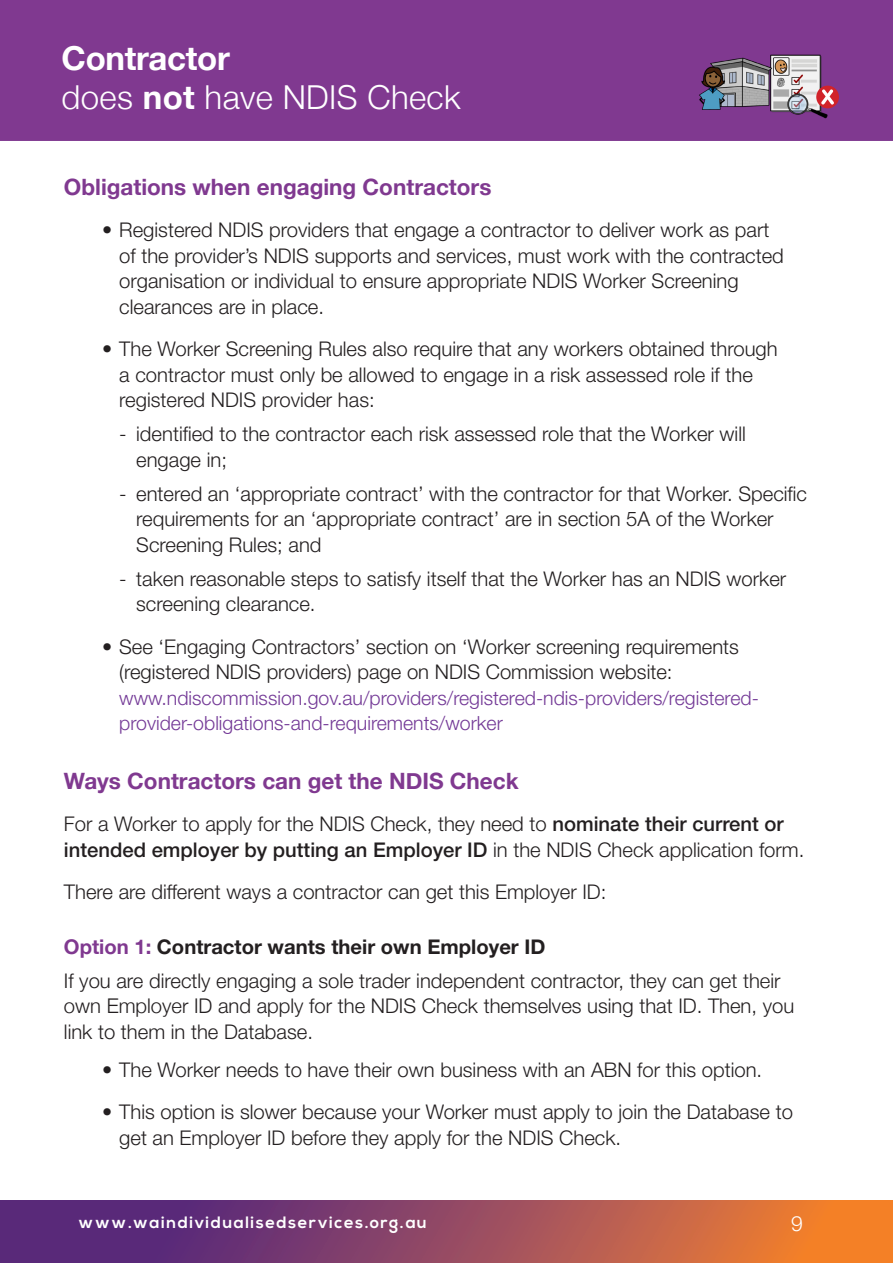
<style>
.page{position:relative;width:893px;height:1263px;background:#fff}
.page>*{position:absolute;margin:0;border:0;box-sizing:border-box;transform-origin:0 0}
.Bold_sub_2{font:300 33px/39px "Helvetica Neue";letter-spacing:.01em;color:#fff}
.Bold_sub_purple{font:700 22.5px "Helvetica Neue";color:#803990}
.t1{font:300 21px "Helvetica Neue LT Std";color:#fff}
.Bullet_list{font:300 20.25px/25.5px "Helvetica Neue LT Std";color:#231f20}
.Bold_sub_purple-2{font:300 20.25px/25.5px "Helvetica Neue LT Std";color:#231f20}
.Bold_sub_purple-3{font:700 20.25px "Helvetica Neue LT Std";color:#231f20}
.Bullet_list-2{font:300 19.5px/25.5px "Helvetica Neue LT Std";color:#743a97}
.t2{font:700 16.5px "Nexa";letter-spacing:.09em;color:#fff}
.s1{font-weight:700}
.s2{font-weight:500}
.s3{font-family:"Helvetica Neue";color:#803990}
.s4{font-family:"Helvetica Neue"}
</style>
<div class="page">
<svg style="left:0;top:1200px;width:893px;height:63px;background:#9a4d5c"></svg>
<div style="left:0;top:0;width:893px;height:141px;background:#803990"></div>
<img style="left:761px;top:54px;width:76px;height:64px">
<div style="left:816px;top:86px;width:23px;height:22px;background:#d1232a;border-radius:50%"></div>
<svg style="left:821px;top:89px;width:13px;height:16px"></svg>
<img style="left:708px;top:54px;width:66px;height:56px">
<img style="left:685px;top:65px;width:53px;height:46px">
<p class="Bold_sub_2" style="left:62px;top:38px;width:400px"><span class="s1">Contractor<br></span>does <span class="s1">not</span> have NDIS Check</p>
<p class="Bold_sub_purple" style="left:64px;top:173px;width:429px">Obligations when engaging Contractors</p>
<p class="Bullet_list" style="left:119px;top:217px;width:666px;text-indent:-17px">• Registered NDIS providers that engage a contractor to deliver work as part of the provider’s NDIS supports and services, must work with the contracted organisation or individual to ensure appropriate NDIS Worker Screening clearances are in place.</p>
<p class="Bullet_list" style="left:119px;top:336px;width:660px;text-indent:-17px">• The Worker Screening Rules also require that any workers obtained through a contractor must only be allowed to engage in a risk assessed role if the registered NDIS provider has:</p>
<p class="Bullet_list" style="left:136px;top:421px;width:611px;text-indent:-17px">- identified to the contractor each risk assessed role that the Worker will engage in;</p>
<p class="Bullet_list" style="left:136px;top:480px;width:672px;text-indent:-17px">- entered an ‘appropriate contract’ with the contractor for that Worker. Specific requirements for an ‘appropriate contract’ are in section 5A of the Worker<br>Screening Rules; and</p>
<p class="Bullet_list" style="left:136px;top:565px;width:652px;text-indent:-17px">- taken reasonable steps to satisfy itself that the Worker has an NDIS worker screening clearance.</p>
<p class="Bullet_list" style="left:119px;top:633px;width:621px;text-indent:-17px">• See ‘Engaging Contractors’ section on ‘Worker screening requirements (registered NDIS providers) page on NDIS Commission website:</p>
<p class="Bullet_list-2" style="left:119px;top:685px;width:641px">www.ndiscommission.gov.au/providers/registered-ndis-providers/registered&shy;provider-obligations-and-requirements/worker</p>
<p class="Bold_sub_purple" style="left:64px;top:767px;width:456px">Ways Contractors can get the NDIS Check</p>
<p class="Bold_sub_purple-2" style="left:64px;top:811px;width:742px">For a Worker to apply for the NDIS Check, they need to <span class="s2">nominate their current or intended employer by putting an Employer ID</span> in the NDIS Check application form.</p>
<p class="Bold_sub_purple-2" style="left:64px;top:879px;width:544px">There are different ways a contractor can get this Employer ID:</p>
<p class="Bold_sub_purple-3" style="left:64px;top:934px;width:483px"><span class="s3">Option 1:</span> Contractor wants their own Employer ID</p>
<p class="Bold_sub_purple-2" style="left:64px;top:967px;width:732px">If you are directly engaging a sole trader independent contractor, they can <span class="s4">get their own Employer ID</span> and apply for the NDIS Check themselves using that ID. Then, you link to them in the Database.</p>
<p class="Bullet_list" style="left:102px;top:1056px;width:661px">• The Worker needs to have their own business with an ABN for this option.</p>
<p class="Bullet_list" style="left:119px;top:1099px;width:675px;text-indent:-17px">• This option is slower because your Worker must apply to join the Database to get an Employer ID before they apply for the NDIS Check.</p>
<p class="t2" style="left:79px;top:1213px;width:350px">www.waindividualisedservices.org.au</p>
<p class="t1" style="left:791px;top:1210px;width:13px">9</p>
</div>
